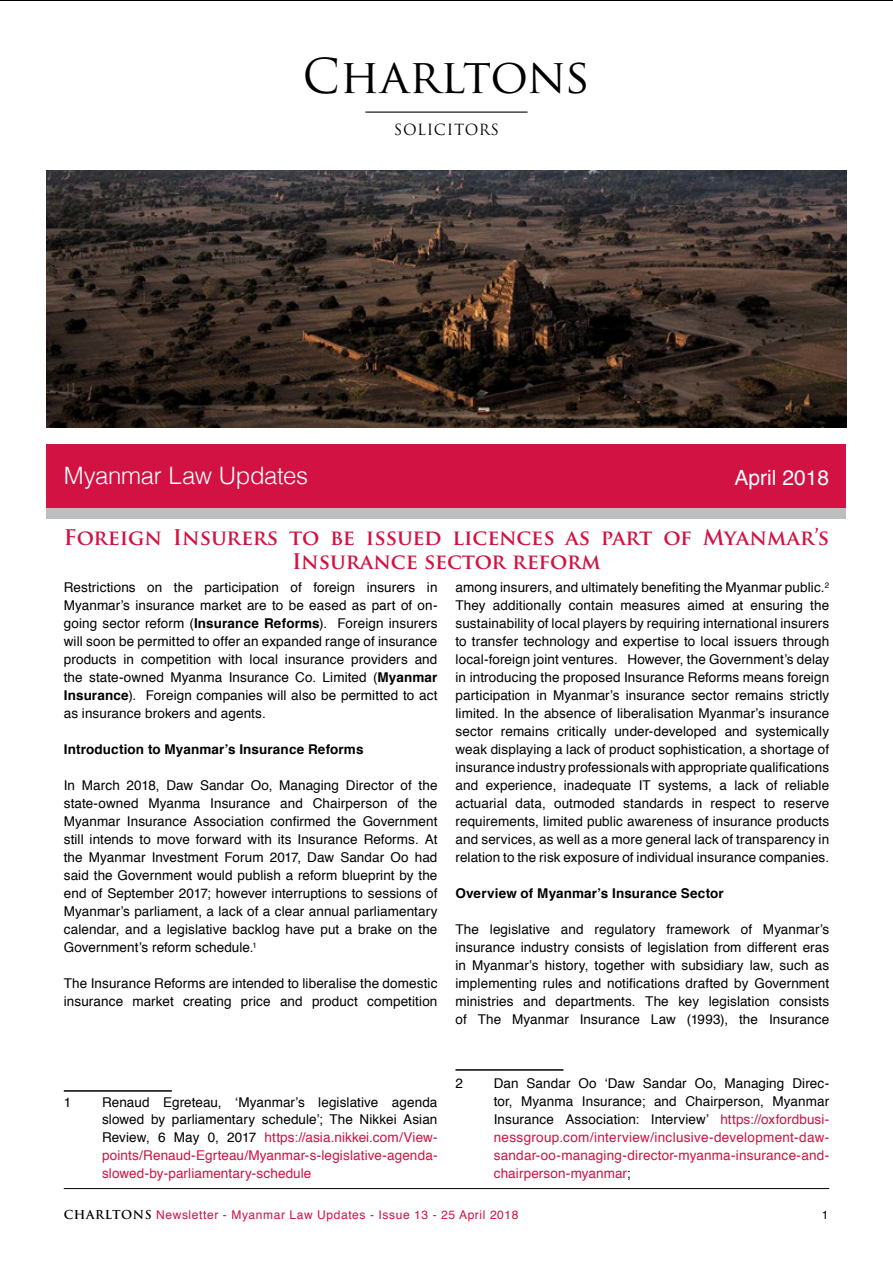
<style>
.page{position:relative;width:893px;height:1263px;background:#fff}
.page>*{position:absolute;margin:0;border:0;box-sizing:border-box;transform-origin:0 0}
.t1{font:46.8px "Trajan Pro";color:#000}
.t2{font:300 24px "Helvetica";letter-spacing:-.01em;color:#fff}
.t3{font:700 21px/24px "Trajan Pro";letter-spacing:-.005em;color:#d21242;text-align:center}
.t4{font:21px "Helvetica";color:#fff}
.t5{font:15px "Trajan Pro";letter-spacing:.04em;color:#000}
.t6{font:13.5px/18px "Helvetica";letter-spacing:.01em;color:#000;text-align:justify}
.t7{font:13.5px/18px "Helvetica";letter-spacing:.01em;color:#d21242;text-align:justify}
.t8{font:700 13.5px "Helvetica";letter-spacing:.01em;color:#000}
.t9{font:12px "Helvetica";letter-spacing:.05em;color:#d21242}
.t10{font:12px "Helvetica";color:#000}
.s1{font-weight:700}
.s2{color:#000}
.s3{font-family:"Trajan Pro";font-weight:700;color:#000}
</style>
<div class="page">
<hr style="left:64px;top:1188px;width:765px;height:1px;background:#000">
<hr style="left:365px;top:112px;width:162px;height:1px;background:#000">
<div style="left:47px;top:444px;width:799px;height:64px;background:#d21242"></div>
<div style="left:47px;top:508px;width:799px;height:11px;background:#bcbec0"></div>
<img style="left:47px;top:170px;width:799px;height:257px">
<hr style="left:64px;top:1090px;width:108px;height:2px;background:#000">
<hr style="left:455px;top:1069px;width:108px;height:2px;background:#000">
<h1 class="t1" style="left:303px;top:47px;width:289px">Charltons</h1>
<p class="t5" style="left:394px;top:120px;width:107px">SOLICITORS</p>
<h2 class="t2" style="left:64px;top:455px;width:246px">Myanmar Law Updates</h2>
<h3 class="t4" style="left:735px;top:461px;width:96px">April 2018</h3>
<h3 class="t3" style="left:64px;top:526px;width:767px">Foreign Insurers to be issued licences as part of Myanmar’s<br>Insurance sector reform</h3>
<p class="t6" style="left:64px;top:579px;width:375px">Restrictions on the participation of foreign insurers in Myanmar’s insurance market are to be eased as part of on&shy;going sector reform (<span class="s1">Insurance Reforms</span>). Foreign insurers will soon be permitted to offer an expanded range of insurance products in competition with local insurance providers and the state-owned Myanma Insurance Co. Limited (<span class="s1">Myanmar Insurance</span>). Foreign companies will also be permitted to act as insurance brokers and agents.</p>
<p class="t8" style="left:64px;top:738px;width:301px">Introduction to Myanmar’s Insurance Reforms</p>
<p class="t6" style="left:64px;top:777px;width:375px">In March 2018, Daw Sandar Oo, Managing Director of the state-owned Myanma Insurance and Chairperson of the Myanmar Insurance Association confirmed the Government still intends to move forward with its Insurance Reforms. At the Myanmar Investment Forum 2017, Daw Sandar Oo had said the Government would publish a reform blueprint by the end of September 2017; however interruptions to sessions of Myanmar’s parliament, a lack of a clear annual parliamentary calendar, and a legislative backlog have put a brake on the Government’s reform schedule.<sup>1</sup></p>
<p class="t6" style="left:64px;top:975px;width:375px">The Insurance Reforms are intended to liberalise the domestic insurance market creating price and product competition</p>
<p class="t6" style="left:455px;top:579px;width:375px">among insurers, and ultimately benefiting the Myanmar public.<sup>2<br></sup>They additionally contain measures aimed at ensuring the sustainability of local players by requiring international insurers to transfer technology and expertise to local issuers through local-foreign joint ventures. However, the Government’s delay in introducing the proposed Insurance Reforms means foreign participation in Myanmar’s insurance sector remains strictly limited. In the absence of liberalisation Myanmar’s insurance sector remains critically under-developed and systemically weak displaying a lack of product sophistication, a shortage of insurance industry professionals with appropriate qualifications and experience, inadequate IT systems, a lack of reliable actuarial data, outmoded standards in respect to reserve requirements, limited public awareness of insurance products and services, as well as a more general lack of transparency in relation to the risk exposure of individual insurance companies.</p>
<p class="t8" style="left:455px;top:882px;width:270px">Overview of Myanmar’s Insurance Sector</p>
<p class="t6" style="left:455px;top:921px;width:375px">The legislative and regulatory framework of Myanmar’s insurance industry consists of legislation from different eras in Myanmar’s history, together with subsidiary law, such as implementing rules and notifications drafted by Government ministries and departments. The key legislation consists of The Myanmar Insurance Law (1993), the Insurance</p>
<p class="t6" style="left:64px;top:1094px;width:9px">1</p>
<p class="t6" style="left:102px;top:1095px;width:337px;line-height:16.5px">Renaud Egreteau, ‘Myanmar’s legislative agenda slowed by parliamentary schedule’; The Nikkei Asian</p>
<p class="t7" style="left:102px;top:1128px;width:337px"><span class="s2">Review, 6 May 0, 2017</span> https://asia.nikkei.com/View&shy;points/Renaud-Egrteau/Myanmar-s-legislative-agenda&shy;slowed-by-parliamentary-schedule</p>
<p class="t6" style="left:455px;top:1074px;width:9px">2</p>
<p class="t7" style="left:494px;top:1074px;width:337px"><span class="s2">Dan Sandar Oo ‘Daw Sandar Oo, Managing Direc&shy;tor, Myanma Insurance; and Chairperson, Myanmar Insurance Association: Interview’</span> https://oxfordbusi&shy;nessgroup.com/interview/inclusive-development-daw&shy;sandar-oo-managing-director-myanma-insurance-and&shy;chairperson-myanmar<span class="s2">;</span></p>
<p class="t9" style="left:64px;top:1206px;width:456px"><span class="s3">CHARLTONS</span> Newsletter - Myanmar Law Updates - Issue 13 - 25 April 2018</p>
<p class="t10" style="left:822px;top:1206px;width:8px">1</p>
</div>
